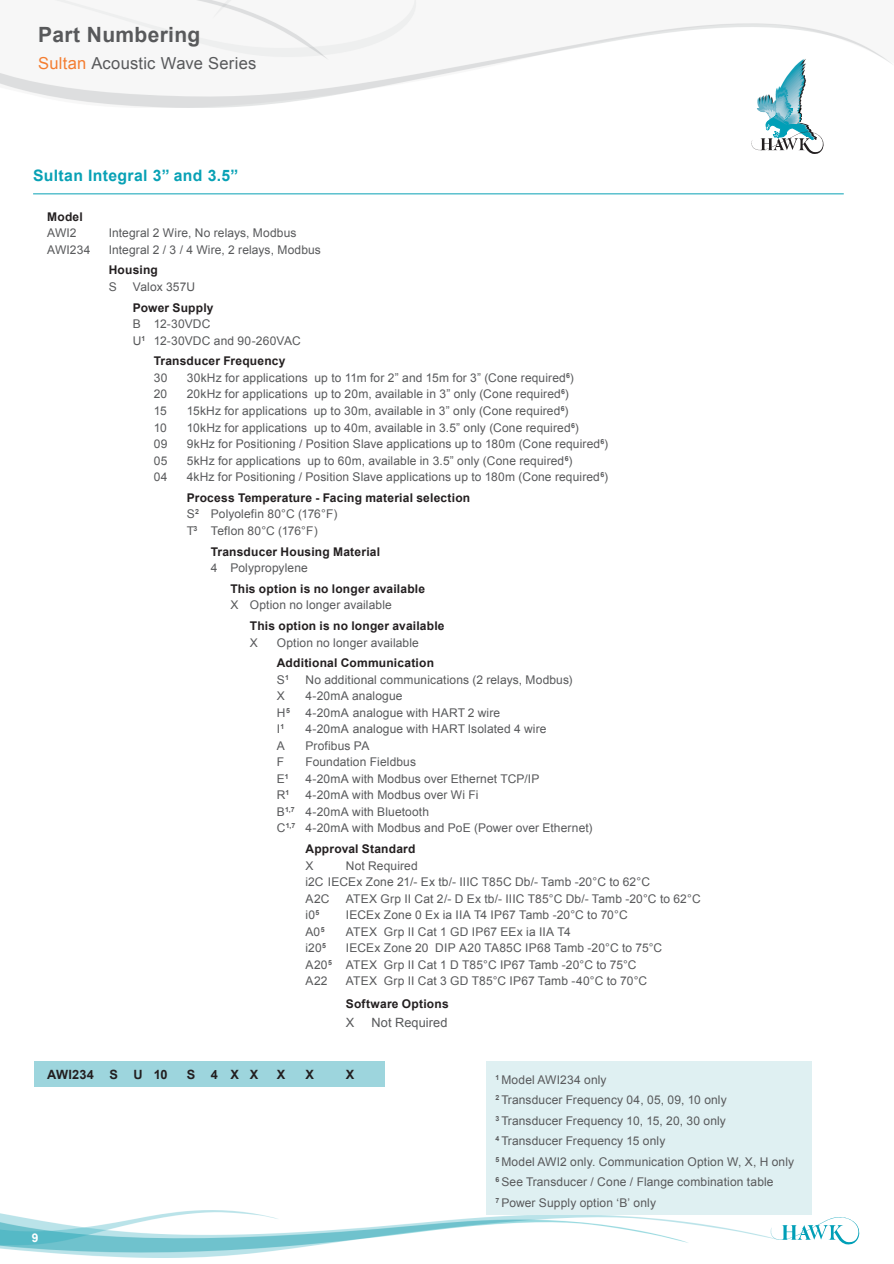
<style>
.page{position:relative;width:894px;height:1264px;background:#fff}
.page>*{position:absolute;margin:0;border:0;box-sizing:border-box;transform-origin:0 0}
.t1{font:700 21px "Arial";letter-spacing:.015em;color:#58595b}
.t2{font:16.5px "Arial";letter-spacing:.015em;color:#58595b}
.t3{font:700 15.75px "Arial";letter-spacing:.025em;color:#08a1b5}
.t4{font:700 12.75px "Arial";letter-spacing:.02em;color:#231f20}
.t5{font:12.75px "Arial";letter-spacing:.005em;color:#58595b}
.t6{font:12px/16.5px "Arial";letter-spacing:.01em;color:#58595b}
.t7{font:700 12px/16.5px "Arial";letter-spacing:.015em;color:#231f20}
.t8{font:700 12px "Arial";color:#fff}
.s1{color:#f47d30}
.s2{font-weight:700;color:#231f20}
.s3{font-weight:400;color:#58595b}
</style>
<div class="page">
<svg style="left:777px;top:1214px;width:83px;height:30px"></svg>
<div style="left:34px;top:1061px;width:350px;height:26px;background:#9dd5dd"></div>
<img style="left:0;top:1210px;width:777px;height:47px">
<hr style="left:33px;top:193px;width:810px;height:1px;background:#08a1b5">
<svg style="left:751px;top:132px;width:73px;height:22px"></svg>
<div style="left:485px;top:1061px;width:326px;height:153px;background:#dff0f2"></div>
<svg style="left:756px;top:108px;width:56px;height:24px"></svg>
<img style="left:0;top:0;width:892px;height:108px">
<h1 class="t1" style="left:38px;top:27px;width:163px">Part Numbering</h1>
<h2 class="t2" style="left:38px;top:56px;width:220px"><span class="s1">Sultan</span> Acoustic Wave Series</h2>
<h3 class="t3" style="left:33px;top:169px;width:207px">Sultan Integral 3” and 3.5”</h3>
<p class="t7" style="left:47px;top:209px;width:37px">Model</p>
<p class="t6" style="left:47px;top:226px;width:31px">AWI2</p>
<p class="t6" style="left:109px;top:226px;width:189px">Integral 2 Wire, No relays, Modbus</p>
<p class="t6" style="left:47px;top:242px;width:45px">AWI234</p>
<p class="t6" style="left:109px;top:242px;width:213px">Integral 2 / 3 / 4 Wire, 2 relays, Modbus</p>
<p class="t7" style="left:109px;top:263px;width:51px">Housing</p>
<p class="t6" style="left:109px;top:279px;width:10px">S</p>
<p class="t6" style="left:133px;top:279px;width:64px">Valox 357U</p>
<p class="t7" style="left:133px;top:300px;width:82px">Power Supply</p>
<p class="t6" style="left:133px;top:317px;width:169px">B 12-30VDC<br>U<sup>1</sup> 12-30VDC and 90-260VAC</p>
<p class="t7" style="left:154px;top:354px;width:133px">Transducer Frequency</p>
<p class="t6" style="left:154px;top:370px;width:15px">30</p>
<p class="t6" style="left:187px;top:370px;width:388px">30kHz for applications up to 11m for 2” and 15m for 3” (Cone required<sup>6</sup>)</p>
<p class="t6" style="left:154px;top:387px;width:15px">20</p>
<p class="t6" style="left:187px;top:387px;width:383px">20kHz for applications up to 20m, available in 3” only (Cone required<sup>6</sup>)</p>
<p class="t6" style="left:154px;top:403px;width:15px">15</p>
<p class="t6" style="left:187px;top:403px;width:383px">15kHz for applications up to 30m, available in 3” only (Cone required<sup>6</sup>)</p>
<p class="t6" style="left:154px;top:420px;width:15px">10</p>
<p class="t6" style="left:187px;top:420px;width:393px">10kHz for applications up to 40m, available in 3.5” only (Cone required<sup>6</sup>)</p>
<p class="t6" style="left:154px;top:436px;width:15px">09</p>
<p class="t6" style="left:187px;top:436px;width:423px">9kHz for Positioning / Position Slave applications up to 180m (Cone required<sup>6</sup>)</p>
<p class="t6" style="left:154px;top:453px;width:15px">05</p>
<p class="t6" style="left:187px;top:453px;width:387px">5kHz for applications up to 60m, available in 3.5” only (Cone required<sup>6</sup>)</p>
<p class="t6" style="left:154px;top:469px;width:15px">04</p>
<p class="t6" style="left:187px;top:467px;width:422px;line-height:20.7px">4kHz for Positioning / Position Slave applications up to 180m (Cone required<sup>6</sup>)<br><span class="s2">Process Temperature - Facing material selection</span></p>
<p class="t6" style="left:187px;top:507px;width:152px">S<sup>2</sup> Polyolefin 80°C (176°F)<br>T<sup>3</sup> Teflon 80°C (176°F)</p>
<p class="t7" style="left:211px;top:544px;width:171px">Transducer Housing Material</p>
<p class="t6" style="left:211px;top:560px;width:99px">4 Polypropylene</p>
<p class="t7" style="left:230px;top:581px;width:196px">This option is no longer available</p>
<p class="t6" style="left:230px;top:598px;width:163px">X Option no longer available</p>
<p class="t7" style="left:250px;top:618px;width:196px">This option is no longer available</p>
<p class="t6" style="left:250px;top:635px;width:10px">X</p>
<p class="t6" style="left:277px;top:635px;width:143px">Option no longer available</p>
<p class="t7" style="left:277px;top:656px;width:158px">Additional Communication<br><span class="s3">S</span><sup>1</sup></p>
<p class="t6" style="left:305px;top:672px;width:268px">No additional communications (2 relays, Modbus)</p>
<p class="t6" style="left:277px;top:689px;width:10px">X</p>
<p class="t6" style="left:305px;top:689px;width:99px">4-20mA analogue</p>
<p class="t6" style="left:277px;top:705px;width:14px">H<sup>5</sup></p>
<p class="t6" style="left:305px;top:705px;width:196px">4-20mA analogue with HART 2 wire</p>
<p class="t6" style="left:277px;top:722px;width:9px">I<sup>1</sup></p>
<p class="t6" style="left:305px;top:722px;width:242px">4-20mA analogue with HART Isolated 4 wire</p>
<p class="t6" style="left:277px;top:738px;width:10px">A</p>
<p class="t6" style="left:305px;top:738px;width:65px">Profibus PA</p>
<p class="t6" style="left:277px;top:755px;width:9px">F</p>
<p class="t6" style="left:305px;top:755px;width:112px">Foundation Fieldbus</p>
<p class="t6" style="left:277px;top:771px;width:13px">E<sup>1</sup></p>
<p class="t6" style="left:305px;top:771px;width:235px">4-20mA with Modbus over Ethernet TCP/IP</p>
<p class="t6" style="left:277px;top:788px;width:14px">R<sup>1</sup></p>
<p class="t6" style="left:277px;top:788px;width:317px;text-indent:28px">4-20mA with Modbus over Wi Fi<br>B<sup>1,7</sup> 4-20mA with Bluetooth<br>C<sup>1,7</sup> 4-20mA with Modbus and PoE (Power over Ethernet)</p>
<p class="t7" style="left:305px;top:841px;width:111px">Approval Standard</p>
<p class="t6" style="left:305px;top:858px;width:10px">X</p>
<p class="t6" style="left:305px;top:858px;width:346px;text-indent:40px">Not Required<br>i2C IECEx Zone 21/- Ex tb/- IIIC T85C Db/- Tamb -20°C to 62°C<br>A2C</p>
<p class="t6" style="left:346px;top:891px;width:356px">ATEX Grp II Cat 2/- D Ex tb/- IIIC T85°C Db/- Tamb -20°C to 62°C</p>
<p class="t6" style="left:305px;top:907px;width:16px">i0<sup>5</sup></p>
<p class="t6" style="left:346px;top:907px;width:283px">IECEx Zone 0 Ex ia IIA T4 IP67 Tamb -20°C to 70°C</p>
<p class="t6" style="left:305px;top:924px;width:21px">A0<sup>5</sup></p>
<p class="t6" style="left:346px;top:924px;width:226px">ATEX Grp II Cat 1 GD IP67 EEx ia IIA T4</p>
<p class="t6" style="left:305px;top:940px;width:22px">i20<sup>5</sup></p>
<p class="t6" style="left:305px;top:940px;width:358px;text-indent:40px">IECEx Zone 20 DIP A20 TA85C IP68 Tamb -20°C to 75°C<br>A20<sup>5</sup> ATEX Grp II Cat 1 D T85°C IP67 Tamb -20°C to 75°C<br>A22</p>
<p class="t6" style="left:346px;top:973px;width:303px">ATEX Grp II Cat 3 GD T85°C IP67 Tamb -40°C to 70°C</p>
<p class="t7" style="left:346px;top:996px;width:104px">Software Options</p>
<p class="t5" style="left:346px;top:1017px;width:10px">X</p>
<p class="t5" style="left:371px;top:1017px;width:77px">Not Required</p>
<p class="t4" style="left:47px;top:1069px;width:122px">AWI234 S U 10</p>
<p class="t4" style="left:187px;top:1069px;width:73px">S 4XX</p>
<p class="t4" style="left:277px;top:1069px;width:10px">X</p>
<p class="t4" style="left:305px;top:1069px;width:10px">X</p>
<p class="t4" style="left:346px;top:1069px;width:10px">X</p>
<p class="t8" style="left:32px;top:1232px;width:8px">9</p>
<p class="t6" style="left:495px;top:1070px;width:300px;line-height:20.5px"><sup>1</sup> Model AWI234 only<br><sup>2</sup> Transducer Frequency 04, 05, 09, 10 only<br><sup>3</sup> Transducer Frequency 10, 15, 20, 30 only<br><sup>4</sup> Transducer Frequency 15 only<br><sup>5</sup> Model AWI2 only. Communication Option W, X, H only <sup>6</sup> See Transducer / Cone / Flange combination table<br><sup>7</sup> Power Supply option ‘B’ only</p>
</div>
